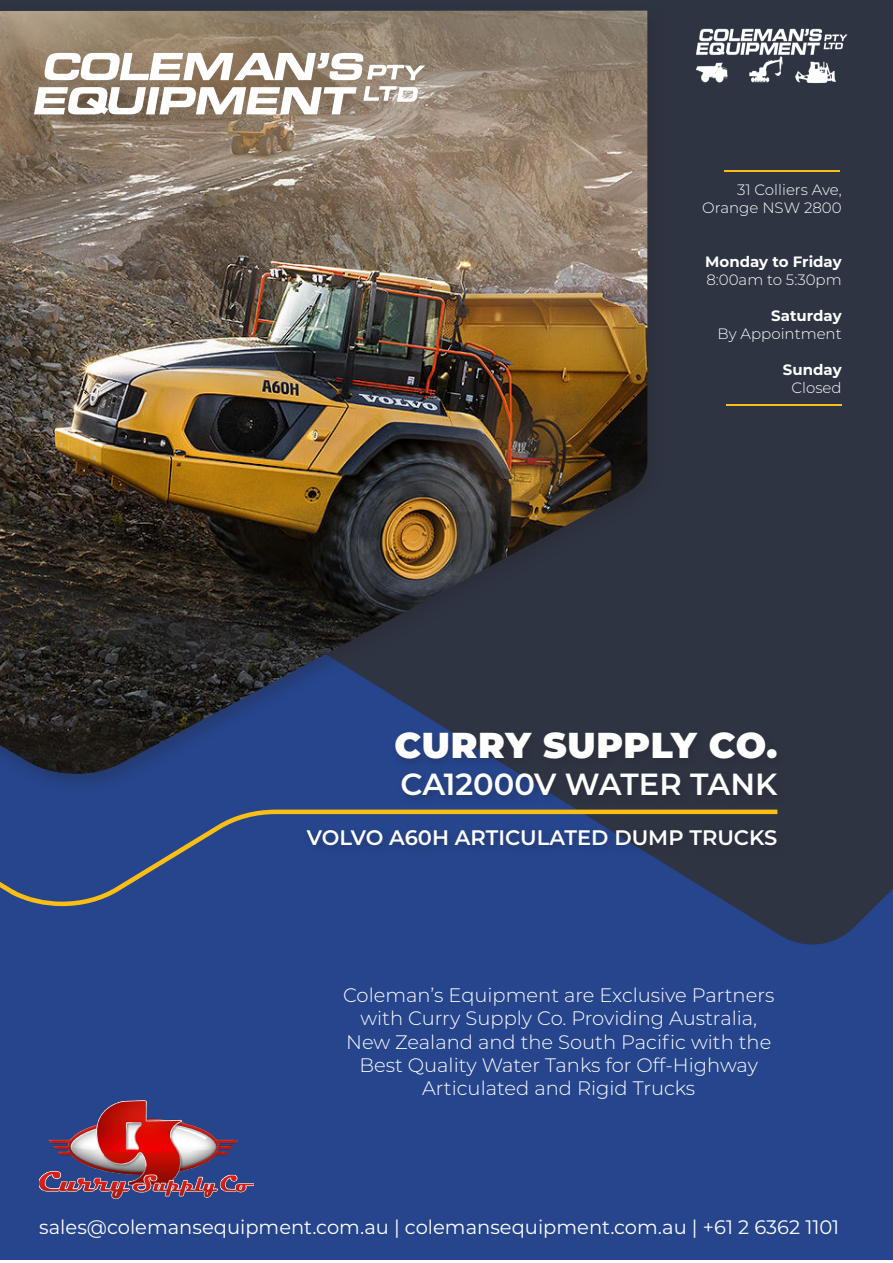
<style>
.page{position:relative;width:893px;height:1263px;background:#fff}
.page>*{position:absolute;margin:0;border:0;box-sizing:border-box;transform-origin:0 0}
.t1{font:900 36px "Montserrat";letter-spacing:.01em;color:#fff}
.t2{font:600 30.6px "Montserrat";color:#fff}
.t3{font:600 21px "Montserrat";color:#fff}
.t4{font:300 19.5px/23.4px "Montserrat";color:#fff;text-align:center}
.t5{font:19.5px "Montserrat";color:#fff}
.coverDetails{font:300 15px/18px "Montserrat";color:#fff;text-align:right}
.coverDetails-2{font:700 15px "Montserrat";color:#fff}
</style>
<div class="page">
<div style="left:0;top:574px;width:893px;height:686px;background:#26458d"></div>
<div style="left:0;top:0;width:893px;height:945px;background:#2f3443"></div>
<hr style="left:726px;top:405px;width:116px;height:1px;background:#fdbe12">
<div style="left:0;top:4px;width:666px;height:791px;background:#2e3342"></div>
<img style="left:0;top:11px;width:648px;height:645px">
<svg style="left:34px;top:53px;width:391px;height:62px;background:#c1b6ab"></svg>
<hr style="left:724px;top:170px;width:116px;height:2px;background:#fdbe12">
<svg style="left:0;top:656px;width:779px;height:285px"></svg>
<img style="left:39px;top:1100px;width:215px;height:100px">
<p class="coverDetails" style="left:702px;top:180px;width:141px">31 Colliers Ave,<br>Orange NSW 2800</p>
<p class="coverDetails-2" style="left:705px;top:251px;width:138px">Monday to Friday</p>
<p class="coverDetails" style="left:706px;top:270px;width:137px">8:00am to 5:30pm</p>
<p class="coverDetails-2" style="left:771px;top:305px;width:72px">Saturday</p>
<p class="coverDetails" style="left:717px;top:324px;width:126px">By Appointment</p>
<p class="coverDetails-2" style="left:783px;top:359px;width:60px">Sunday</p>
<p class="coverDetails" style="left:791px;top:378px;width:52px">Closed</p>
<p class="t1" style="left:395px;top:718px;width:384px">CURRY SUPPLY CO.</p>
<p class="t2" style="left:401px;top:762px;width:378px">CA12000V WATER TANK</p>
<p class="t3" style="left:307px;top:823px;width:472px">VOLVO A60H ARTICULATED DUMP TRUCKS</p>
<p class="t4" style="left:343px;top:982px;width:433px">Coleman’s Equipment are Exclusive Partners with Curry Supply Co. Providing Australia, New Zealand and the South Pacific with the Best Quality Water Tanks for Off-Highway Articulated and Rigid Trucks</p>
<p class="t5" style="left:39px;top:1214px;width:801px">sales@colemansequipment.com.au | colemansequipment.com.au | +61 2 6362 1101</p>
</div>
